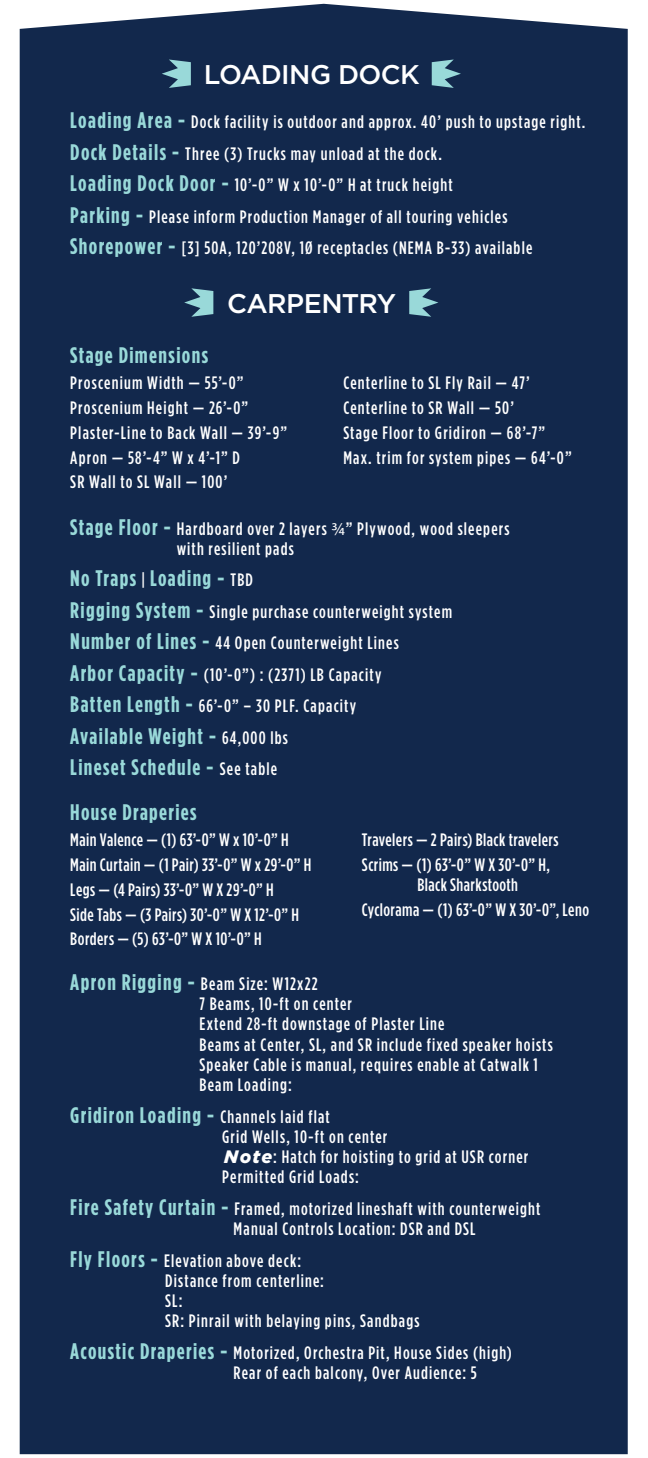
<style>
.page{position:relative;width:648px;height:1458px;background:#fff}
.page>*{position:absolute;margin:0;border:0;box-sizing:border-box;transform-origin:0 0}
.t1{font:500 27px "Gotham HTF";letter-spacing:-.025em;color:#fff}
.t2{font:700 condensed 22.5px/31.5px "Gotham HTF";letter-spacing:.06em;color:#99d9d9}
.t3{font:500 condensed 18px/20.2px "Gotham HTF";letter-spacing:.065em;color:#fff}
.t4{font:500 condensed 18px/24.8px "Gotham HTF";letter-spacing:.025em;color:#fff}
.s1{font-weight:700;font-size:22.5px;color:#99d9d9}
.s2{font-family:"Myriad Pro";font-weight:400;font-stretch:normal}
.s3{font-weight:500;font-size:18px;color:#fff}
.s4{font-weight:900;font-style:italic;font-stretch:normal}
</style>
<div class="page">
<div style="left:20px;top:4px;width:608px;height:1450px;background:#12284c"></div>
<svg style="left:432px;top:60px;width:29px;height:28px"></svg>
<svg style="left:162px;top:60px;width:29px;height:28px"></svg>
<svg style="left:409px;top:288px;width:29px;height:29px"></svg>
<svg style="left:184px;top:288px;width:29px;height:29px"></svg>
<h1 class="t1" style="left:204px;top:59px;width:217px">LOADING DOCK</h1>
<p class="t3" style="left:70px;top:106px;width:517px;line-height:31.5px"><span class="s1">Loading Area -</span> Dock facility is outdoor and approx. 40’ push to upstage right.<br><span class="s1">Dock Details -</span> Three (3) Trucks may unload at the dock.<br><span class="s1">Loading Dock Door -</span> 10’-0” W x 10’-0” H at truck height<br><span class="s1">Parking -</span> Please inform Production Manager of all touring vehicles <span class="s1">Shorepower -</span> [3] 50A, 120’208V, 1Ø receptacles (NEMA B-33) available</p>
<p class="t2" style="left:70px;top:339px;width:139px">Stage Dimensions</p>
<h1 class="t1" style="left:227px;top:288px;width:170px">CARPENTRY</h1>
<p class="t3" style="left:70px;top:370px;width:218px;line-height:24.8px">Proscenium Width — 55’-0”<br>Proscenium Height — 26’-0”<br>Plaster-Line to Back Wall — 39’-9”<br>Apron — 58’-4” W x 4’-1” D<br>SR Wall to SL Wall — 100’</p>
<p class="t3" style="left:343px;top:370px;width:230px;line-height:24.8px">Centerline to SL Fly Rail — 47’<br>Centerline to SR Wall — 50’<br>Stage Floor to Gridiron — 68’-7”<br>Max. trim for system pipes — 64’-0”</p>
<p class="t3" style="left:177px;top:518px;width:335px;text-indent:-106px"><span class="s1">Stage Floor -</span> Hardboard over 2 layers <span class="s2">¾</span>” Plywood, wood sleepers with resilient pads</p>
<p class="t2" style="left:70px;top:562px;width:184px">No Traps <span class="s3">|</span> Loading - <span class="s3">TBD</span></p>
<p class="t3" style="left:70px;top:595px;width:383px;line-height:31.5px"><span class="s1">Rigging System -</span> Single purchase counterweight system <span class="s1">Number of Lines -</span> 44 Open Counterweight Lines<br><span class="s1">Arbor Capacity -</span> (10’-0”) : (2371) LB Capacity<br><span class="s1">Batten Length -</span> 66’-0” – 30 PLF. Capacity</p>
<p class="t2" style="left:70px;top:720px;width:219px">Available Weight - <span class="s3">64,000 lbs<br></span>Lineset Schedule - <span class="s3">See table</span></p>
<p class="t2" style="left:70px;top:796px;width:128px">House Draperies</p>
<p class="t4" style="left:70px;top:827px;width:243px">Main Valence — (1) 63’-0” W x 10’-0” H Main Curtain — (1 Pair) 33’-0” W x 29’-0” H Legs — (4 Pairs) 33’-0” W X 29’-0” H<br>Side Tabs — (3 Pairs) 30’-0” W X 12’-0” H Borders — (5) 63’-0” W X 10’-0” H</p>
<p class="t4" style="left:362px;top:827px;width:198px">Travelers — 2 Pairs) Black travelers<br>Scrims — (1) 63’-0” W X 30’-0” H,</p>
<p class="t4" style="left:362px;top:872px;width:229px;text-indent:55px">Black Sharkstooth<br>Cyclorama — (1) 63’-0” W X 30’-0”, Leno</p>
<p class="t3" style="left:199px;top:973px;width:355px;text-indent:-129px"><span class="s1">Apron Rigging -</span> Beam Size: W12x22<br>7 Beams, 10-ft on center<br>Extend 28-ft downstage of Plaster Line<br>Beams at Center, SL, and SR include fixed speaker hoists Speaker Cable is manual, requires enable at Catwalk 1<br>Beam Loading:</p>
<p class="t2" style="left:70px;top:1099px;width:261px">Gridiron Loading - <span class="s3">Channels laid flat</span></p>
<p class="t3" style="left:222px;top:1126px;width:308px">Grid Wells, 10-ft on center<br><span class="s4">Note</span>: Hatch for hoisting to grid at USR corner<br>Permitted Grid Loads:</p>
<p class="t3" style="left:234px;top:1198px;width:308px;text-indent:-163px"><span class="s1">Fire Safety Curtain -</span> Framed, motorized lineshaft with counterweight<br>Manual Controls Location: DSR and DSL</p>
<p class="t3" style="left:165px;top:1250px;width:256px;text-indent:-95px"><span class="s1">Fly Floors -</span> Elevation above deck:<br>Distance from centerline:<br>SL:<br>SR: Pinrail with belaying pins, Sandbags</p>
<p class="t3" style="left:234px;top:1342px;width:280px;text-indent:-163px"><span class="s1">Acoustic Draperies -</span> Motorized, Orchestra Pit, House Sides (high)<br>Rear of each balcony, Over Audience: 5</p>
</div>
